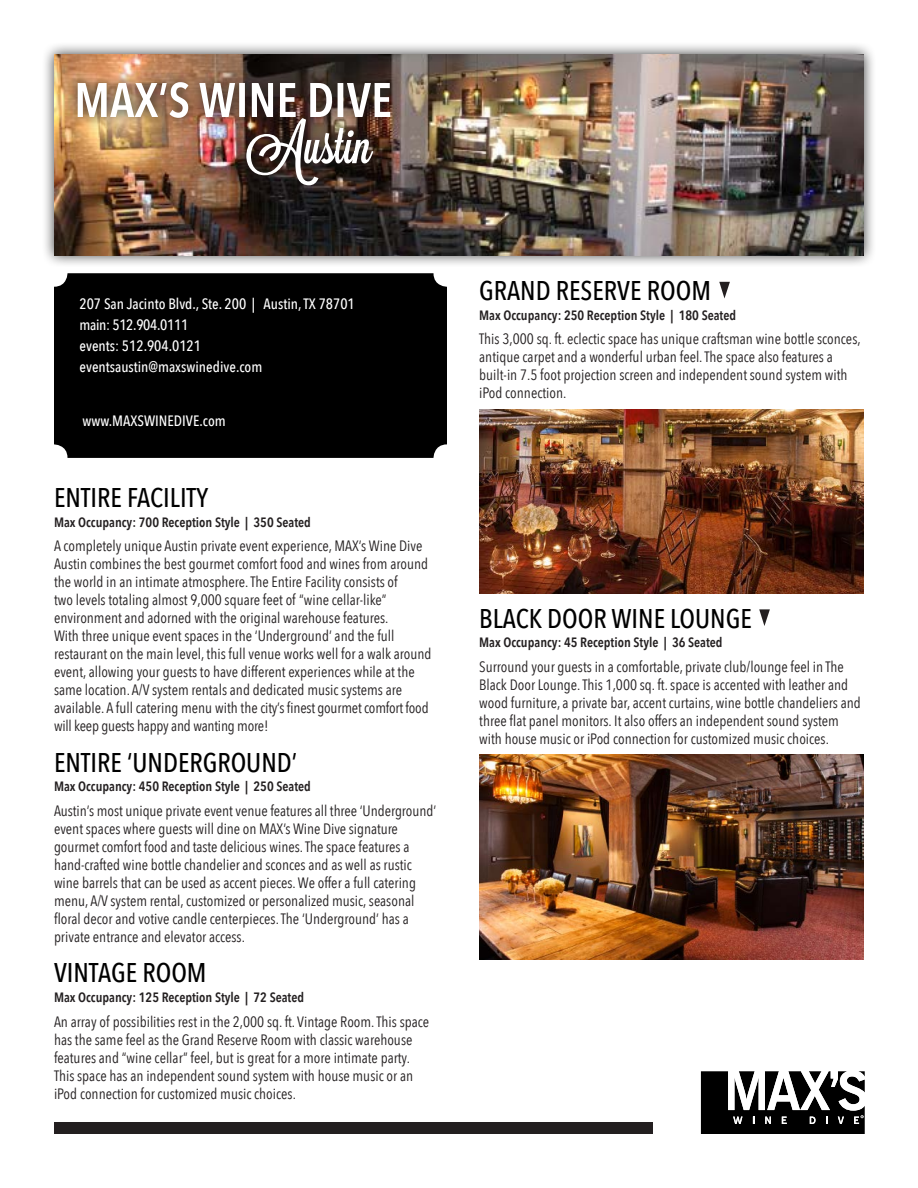
<style>
.page{position:relative;width:918px;height:1188px;background:#fff}
.page>*{position:absolute;margin:0;border:0;box-sizing:border-box;transform-origin:0 0}
.t1{font:500 27px "Avenir Next Condensed";color:#000}
.t2{font:15px/18px "Avenir Next Condensed";color:#231f20}
.t3{font:500 15px/21px "Avenir Next Condensed";color:#fff}
.t4{font:600 13.5px "Avenir Next Condensed";color:#231f20}
</style>
<div class="page">
<div style="left:54px;top:283px;width:393px;height:175px;background:#000;border-radius:14px"></div>
<div style="left:54px;top:1122px;width:598px;height:12px;background:#231f20"></div>
<svg style="left:701px;top:1071px;width:164px;height:63px"></svg>
<div style="left:54px;top:273px;width:393px;height:175px;background:#000;border-radius:14px"></div>
<img style="left:479px;top:409px;width:385px;height:185px">
<img style="left:479px;top:755px;width:385px;height:204px">
<svg style="left:759px;top:609px;width:11px;height:17px"></svg>
<svg style="left:719px;top:282px;width:11px;height:16px"></svg>
<div style="left:42px;top:42px;width:835px;height:226px;background:#000;opacity:.75"></div>
<img style="left:54px;top:54px;width:810px;height:201px">
<img style="left:65px;top:70px;width:337px;height:128px">
<img style="left:78px;top:82px;width:312px;height:103px">
<p class="t3" style="left:80px;top:293px;width:277px">207 San Jacinto Blvd., Ste. 200 | Austin, TX 78701 main: 512.904.0111<br>events: 512.904.0121 eventsaustin@maxswinedive.com</p>
<p class="t3" style="left:86px;top:299px;width:302px">207 San Jacinto Boulevard, Ste. 200 | Austin, TX 78701</p>
<p class="t3" style="left:86px;top:341px;width:164px">Kerri Parker, Director of Events</p>
<p class="t3" style="left:82px;top:410px;width:145px">www.MAXSWIN EDIVE.com</p>
<h1 class="t1" style="left:54px;top:481px;width:156px">Entire Facility</h1>
<p class="t4" style="left:54px;top:514px;width:258px">Max Occupancy: 700 Reception Style | 350 Seated</p>
<p class="t2" style="left:54px;top:537px;width:379px">A completely unique Austin private event experience, MAX’s Wine Dive Austin combines the best gourmet comfort food and wines from around the world in an intimate atmosphere. The Entire Facility consists of<br>two levels totaling almost 9,000 square feet of “wine cellar-like” environment and adorned with the original warehouse features.<br>With three unique event spaces in the ‘Underground’ and the full restaurant on the main level, this full venue works well for a walk around event, allowing your guests to have different experiences while at the same location. A/V system rentals and dedicated music systems are available. A full catering menu with the city’s finest gourmet comfort food will keep guests happy and wanting more!</p>
<h1 class="t1" style="left:54px;top:746px;width:245px">Entire ‘Underground’</h1>
<p class="t4" style="left:54px;top:778px;width:258px">Max Occupancy: 450 Reception Style | 250 Seated</p>
<p class="t2" style="left:54px;top:802px;width:384px">Austin’s most unique private event venue features all three ‘Underground’ event spaces where guests will dine on MAX’s Wine Dive signature gourmet comfort food and taste delicious wines. The space features a hand-crafted wine bottle chandelier and sconces and as well as rustic wine barrels that can be used as accent pieces. We offer a full catering menu, A/V system rental, customized or personalized music, seasonal floral decor and votive candle centerpieces. The ‘Underground’ has a private entrance and elevator access.</p>
<h1 class="t1" style="left:54px;top:957px;width:154px">Vintage Room</h1>
<p class="t4" style="left:54px;top:989px;width:252px">Max Occupancy: 125 Reception Style | 72 Seated</p>
<p class="t2" style="left:54px;top:1012px;width:377px">An array of possibilities rest in the 2,000 sq. ft. Vintage Room. This space has the same feel as the Grand Reserve Room with classic warehouse features and “wine cellar” feel, but is great for a more intimate party.<br>This space has an independent sound system with house music or an iPod connection for customized music choices.</p>
<h1 class="t1" style="left:479px;top:274px;width:89px">Grand Rese</h1>
<h1 class="t1" style="left:604px;top:274px;width:109px">rve Room</h1>
<p class="t4" style="left:479px;top:307px;width:258px">Max Occupancy: 250 Reception Style | 180 Seated</p>
<p class="t2" style="left:479px;top:330px;width:383px">This 3,000 sq. ft. eclectic space has unique craftsman wine bottle sconces, antique carpet and a wonderful urban feel. The space also features a built-in 7.5 foot projection screen and independent sound system with iPod connection.</p>
<h1 class="t1" style="left:479px;top:602px;width:260px">Black Door Wine Lounge</h1>
<p class="t4" style="left:479px;top:634px;width:245px">Max Occupancy: 45 Reception Style | 36 Seated</p>
<p class="t2" style="left:479px;top:658px;width:383px">Surround your guests in a comfortable, private club/lounge feel in The Black Door Lounge. This 1,000 sq. ft. space is accented with leather and wood furniture, a private bar, accent curtains, wine bottle chandeliers and three flat panel monitors. It also offers an independent sound system with house music or iPod connection for customized music choices.</p>
</div>
